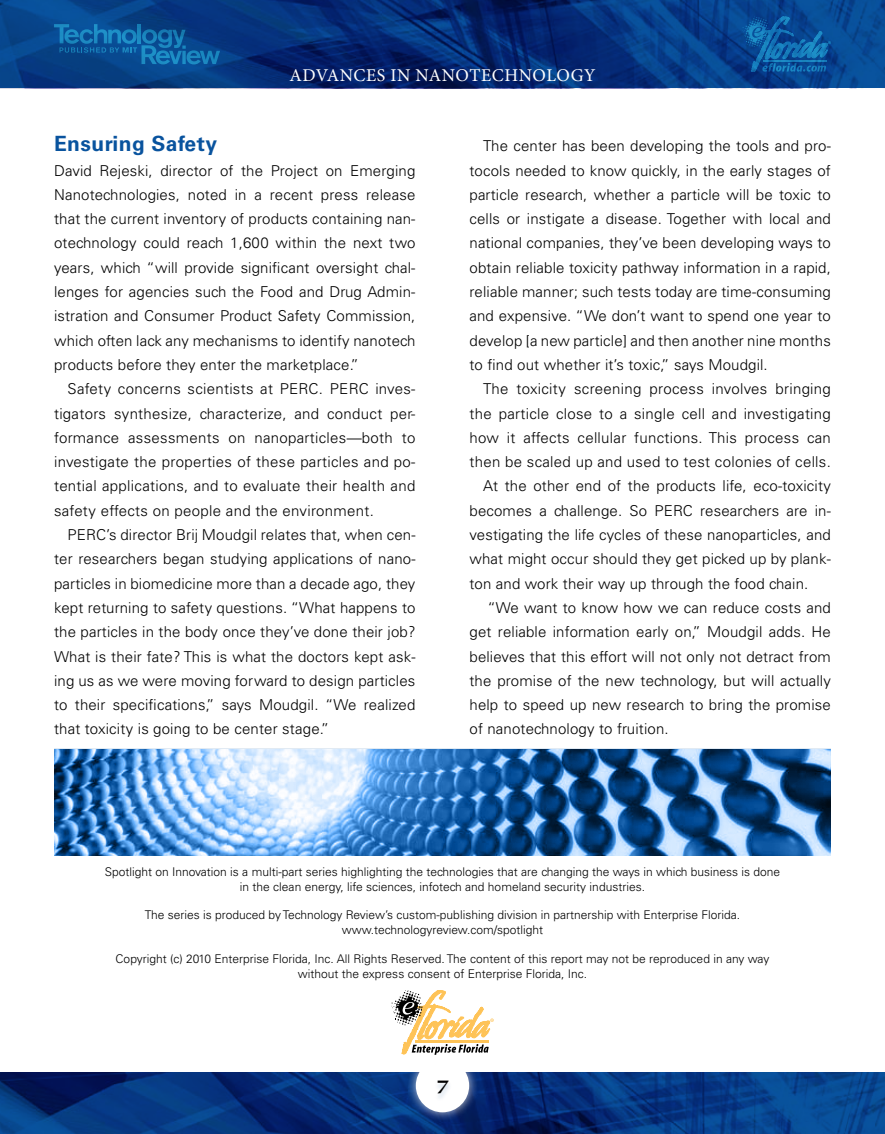
<style>
.page{position:relative;width:885px;height:1134px;background:#fff}
.page>*{position:absolute;margin:0;border:0;box-sizing:border-box;transform-origin:0 0}
.t1{font:700 21px "Univers LT Std";letter-spacing:.02em;color:#09539e}
.t2{font:700 21px "Minion Pro";color:#000;scale:1.25 1}
.t3{font:18px "Minion Pro";letter-spacing:.03em;color:#fff}
.t4{font:300 15px/24.3px "Univers LT Std";letter-spacing:.01em;color:#000;text-align:justify}
.t5{font:300 12px/15px "Univers LT Std";color:#000;text-align:center}
</style>
<div class="page">
<svg style="left:0;top:0;width:884px;height:88px;background:#05347d"></svg>
<svg style="left:0;top:1072px;width:884px;height:62px;background:#05347c"></svg>
<div style="left:406px;top:1049px;width:72px;height:72px;background:#fff;opacity:.75"></div>
<div style="left:416px;top:1059px;width:53px;height:53px;background:#fff;border-radius:50%"></div>
<div style="left:433px;top:1080px;width:20px;height:22px;background:#004a8f;opacity:.25"></div>
<svg style="left:742px;top:17px;width:88px;height:55px;background:#0d599f"></svg>
<svg style="left:54px;top:24px;width:166px;height:40px;background:#0d599b"></svg>
<svg style="left:391px;top:990px;width:102px;height:65px"></svg>
<svg style="left:54px;top:749px;width:776px;height:107px;background:#5488bd"></svg>
<p class="t3" style="left:289px;top:64px;width:307px">ADVANCES IN NANOTECHNOLOGY</p>
<h1 class="t1" style="left:54px;top:132px;width:164px">Ensuring Safety</h1>
<p class="t4" style="left:54px;top:158px;width:363px">David Rejeski, director of the Project on Emerging Nanotechnologies, noted in a recent press release that the current inventory of products containing nan&shy;otechnology could reach 1,600 within the next two years, which “will provide significant oversight chal&shy;lenges for agencies such the Food and Drug Admin&shy;istration and Consumer Product Safety Commission, which often lack any mechanisms to identify nanotech products before they enter the marketplace.”</p>
<p class="t4" style="left:54px;top:377px;width:363px;text-indent:14px">Safety concerns scientists at PERC. PERC inves&shy;tigators synthesize, characterize, and conduct per&shy;formance assessments on nanoparticles—both to investigate the properties of these particles and po&shy;tential applications, and to evaluate their health and safety effects on people and the environment.</p>
<p class="t4" style="left:54px;top:523px;width:363px;text-indent:14px">PERC’s director Brij Moudgil relates that, when cen&shy;ter researchers began studying applications of nano&shy;particles in biomedicine more than a decade ago, they kept returning to safety questions. “What happens to the particles in the body once they’ve done their job?<br>What is their fate? This is what the doctors kept ask&shy;ing us as we were moving forward to design particles to their specifications,” says Moudgil. “We realized that toxicity is going to be center stage.”</p>
<p class="t4" style="left:469px;top:134px;width:363px;text-indent:14px">The center has been developing the tools and pro&shy;tocols needed to know quickly, in the early stages of particle research, whether a particle will be toxic to cells or instigate a disease. Together with local and national companies, they’ve been developing ways to obtain reliable toxicity pathway information in a rapid, reliable manner; such tests today are time-consuming and expensive. “We don’t want to spend one year to develop [a new particle] and then another nine months to find out whether it’s toxic,” says Moudgil.</p>
<p class="t4" style="left:483px;top:377px;width:349px">The toxicity screening process involves bringing</p>
<p class="t4" style="left:469px;top:401px;width:363px">the particle close to a single cell and investigating</p>
<p class="t4" style="left:469px;top:425px;width:363px">how it affects cellular functions. This process can</p>
<p class="t4" style="left:469px;top:450px;width:363px">then be scaled up and used to test colonies of cells.</p>
<p class="t4" style="left:483px;top:474px;width:349px">At the other end of the products life, eco-toxicity</p>
<p class="t4" style="left:469px;top:498px;width:363px">becomes a challenge. So PERC researchers are in-</p>
<p class="t4" style="left:469px;top:523px;width:363px">vestigating the life cycles of these nanoparticles, and</p>
<p class="t4" style="left:469px;top:547px;width:363px">what might occur should they get picked up by plank-</p>
<p class="t4" style="left:469px;top:571px;width:340px">ton and work their way up through the food chain.</p>
<p class="t4" style="left:487px;top:595px;width:345px">“We want to know how we can reduce costs and</p>
<p class="t4" style="left:469px;top:620px;width:363px">get reliable information early on,” Moudgil adds. He</p>
<p class="t4" style="left:469px;top:644px;width:363px">believes that this effort will not only not detract from</p>
<p class="t4" style="left:469px;top:668px;width:363px">the promise of the new technology, but will actually</p>
<p class="t4" style="left:469px;top:693px;width:363px">help to speed up new research to bring the promise</p>
<p class="t4" style="left:469px;top:717px;width:201px">of nanotechnology to fruition.</p>
<p class="t5" style="left:105px;top:864px;width:677px">Spotlight on Innovation is a multi-part series highlighting the technologies that are changing the ways in which business is done in the clean energy, life sciences, infotech and homeland security industries.</p>
<p class="t5" style="left:145px;top:908px;width:597px">The series is produced by Technology Review’s custom-publishing division in partnership with Enterprise Florida. www.technologyreview.com/spotlight</p>
<p class="t5" style="left:116px;top:951px;width:655px">Copyright (c) 2010 Enterprise Florida, Inc. All Rights Reserved. The content of this report may not be reproduced in any way without the express consent of Enterprise Florida, Inc.</p>
<h1 class="t2" style="left:436px;top:1069px;width:12px">7</h1>
</div>
